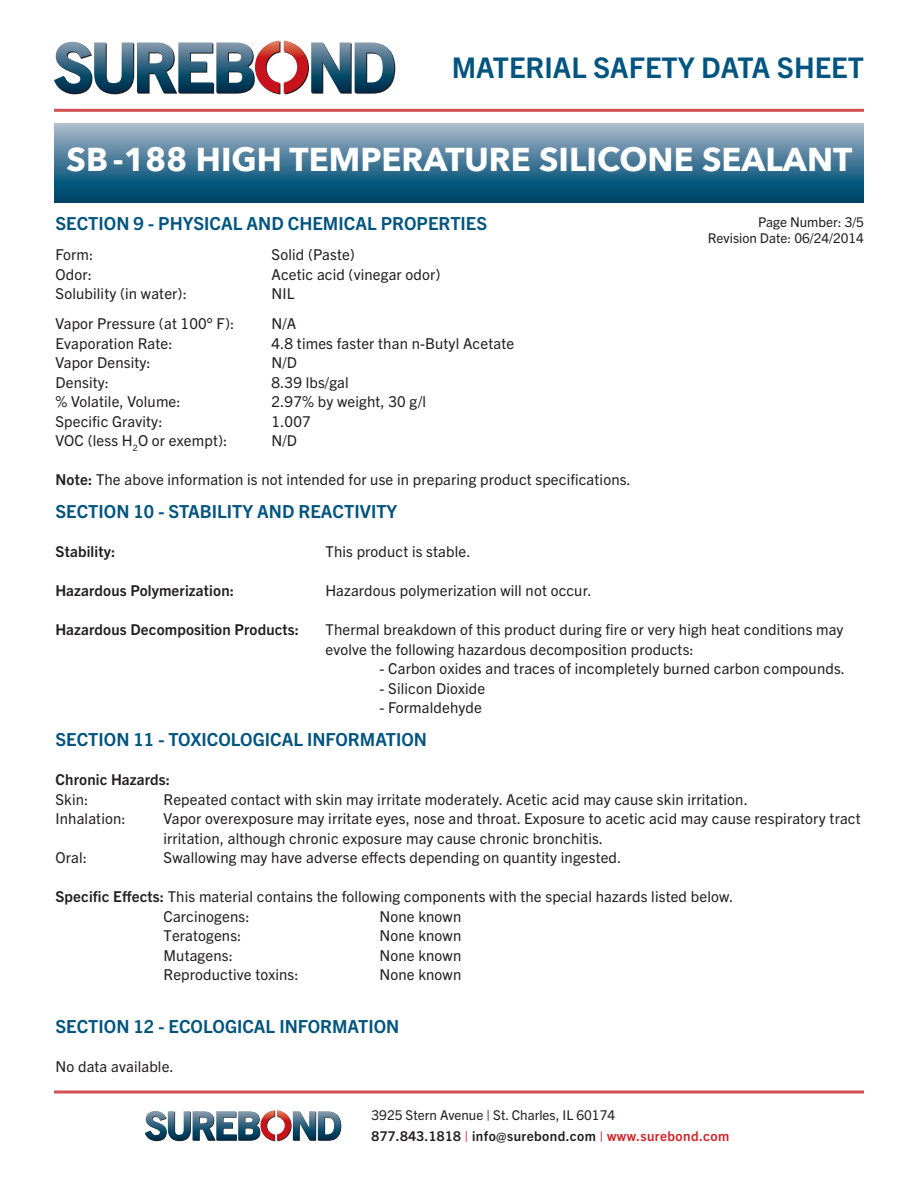
<style>
.page{position:relative;width:918px;height:1188px;background:#fff}
.page>*{position:absolute;margin:0;border:0;box-sizing:border-box;transform-origin:0 0}
.t1{font:700 33px "Avenir Next";color:#fff}
.t2{font:700 28.5px "Trade Gothic Next LT Pro";color:#005480}
.t3{font:700 18px "Trade Gothic Next LT Pro";color:#005480}
.t4{font:15px/19.5px "Trade Gothic Next LT Pro";letter-spacing:.01em;color:#231f20}
.t5{font:700 15px "Trade Gothic Next LT Pro";letter-spacing:.01em;color:#231f20}
.t6{font:13.5px/21px "Trade Gothic Next LT Pro";color:#231f20}
.s1{font-weight:700}
.s2{font-weight:700;color:#d1232a}
</style>
<div class="page">
<svg style="left:54px;top:41px;width:341px;height:53px"></svg>
<svg style="left:54px;top:123px;width:810px;height:79px;background:#467a97"></svg>
<hr style="left:54px;top:109px;width:810px;height:3px;background:#d34f53">
<svg style="left:54px;top:1090px;width:810px;height:4px;background:#dd7a7d"></svg>
<svg style="left:145px;top:1110px;width:196px;height:31px"></svg>
<h2 class="t2" style="left:452px;top:48px;width:414px">MATERIAL SAFETY DATA SHEET</h2>
<h1 class="t1" style="left:67px;top:131px;width:787px">SB -188 HIGH TEMPERATURE SILICONE SEALANT</h1>
<p class="t3" style="left:55px;top:211px;width:433px">SECTION 9 - PHYSICAL AND CHEMICAL PROPERTIES</p>
<p class="t4" style="left:55px;top:244px;width:39px">Form:</p>
<p class="t4" style="left:271px;top:244px;width:85px">Solid (Paste)</p>
<p class="t4" style="left:55px;top:263px;width:38px">Odor:</p>
<p class="t4" style="left:271px;top:263px;width:171px">Acetic acid (vinegar odor)</p>
<p class="t4" style="left:55px;top:283px;width:133px">Solubility (in water):</p>
<p class="t4" style="left:271px;top:283px;width:25px">NIL</p>
<p class="t4" style="left:55px;top:313px;width:180px">Vapor Pressure (at 100° F):</p>
<p class="t4" style="left:271px;top:313px;width:26px">N/A</p>
<p class="t4" style="left:55px;top:332px;width:119px">Evaporation Rate:</p>
<p class="t4" style="left:271px;top:332px;width:244px">4.8 times faster than n-Butyl Acetate</p>
<p class="t4" style="left:55px;top:352px;width:97px">Vapor Density:</p>
<p class="t4" style="left:271px;top:352px;width:27px">N/D</p>
<p class="t4" style="left:55px;top:371px;width:55px">Density:</p>
<p class="t4" style="left:271px;top:371px;width:79px">8.39 lbs/gal</p>
<p class="t4" style="left:55px;top:391px;width:127px">% Volatile, Volume:</p>
<p class="t4" style="left:271px;top:391px;width:156px">2.97% by weight, 30 g/l</p>
<p class="t4" style="left:55px;top:410px;width:109px">Specific Gravity:</p>
<p class="t4" style="left:271px;top:410px;width:41px">1.007</p>
<p class="t4" style="left:55px;top:430px;width:173px">VOC (less H<sub>2</sub>O or exempt):</p>
<p class="t4" style="left:272px;top:430px;width:27px">N/D</p>
<p class="t4" style="left:56px;top:469px;width:577px"><span class="s1">Note:</span> The above information is not intended for use in preparing product specifications.</p>
<p class="t3" style="left:55px;top:499px;width:343px">SECTION 10 - STABILITY AND REACTIVITY</p>
<p class="t5" style="left:55px;top:541px;width:61px">Stability:</p>
<p class="t4" style="left:325px;top:541px;width:147px">This product is stable.</p>
<p class="t5" style="left:55px;top:580px;width:180px">Hazardous Polymerization:</p>
<p class="t4" style="left:325px;top:580px;width:268px">Hazardous polymerization will not occur.</p>
<p class="t5" style="left:55px;top:619px;width:245px">Hazardous Decomposition Products:</p>
<p class="t4" style="left:325px;top:619px;width:520px">Thermal breakdown of this product during fire or very high heat conditions may evolve the following hazardous decomposition products:</p>
<p class="t4" style="left:379px;top:658px;width:467px">- Carbon oxides and traces of incompletely burned carbon compounds.</p>
<p class="t4" style="left:379px;top:677px;width:107px">- Silicon Dioxide</p>
<p class="t4" style="left:379px;top:697px;width:104px">- Formaldehyde</p>
<p class="t3" style="left:55px;top:727px;width:373px">SECTION 11 - TOXICOLOGICAL INFORMATION</p>
<p class="t5" style="left:55px;top:769px;width:116px">Chronic Hazards:</p>
<p class="t4" style="left:55px;top:788px;width:34px">Skin:</p>
<p class="t4" style="left:163px;top:788px;width:586px">Repeated contact with skin may irritate moderately. Acetic acid may cause skin irritation.</p>
<p class="t4" style="left:55px;top:808px;width:72px">Inhalation:</p>
<p class="t4" style="left:163px;top:808px;width:699px">Vapor overexposure may irritate eyes, nose and throat. Exposure to acetic acid may cause respiratory tract irritation, although chronic exposure may cause chronic bronchitis.</p>
<p class="t4" style="left:55px;top:847px;width:33px">Oral:</p>
<p class="t4" style="left:163px;top:847px;width:459px">Swallowing may have adverse effects depending on quantity ingested.</p>
<p class="t4" style="left:163px;top:886px;width:572px;text-indent:-108px"><span class="s1">Specific Effects:</span> This material contains the following components with the special hazards listed below.<br>Carcinogens:</p>
<p class="t6" style="left:708px;top:213px;width:158px;line-height:16.2px;text-align:right">Page Number: 3/5<br>Revision Date: 06/24/2014</p>
<p class="t4" style="left:379px;top:905px;width:83px">None known</p>
<p class="t4" style="left:163px;top:925px;width:80px">Teratogens:</p>
<p class="t4" style="left:379px;top:925px;width:83px">None known</p>
<p class="t4" style="left:163px;top:944px;width:71px">Mutagens:</p>
<p class="t4" style="left:379px;top:944px;width:83px">None known</p>
<p class="t4" style="left:163px;top:964px;width:137px">Reproductive toxins:</p>
<p class="t4" style="left:379px;top:964px;width:83px">None known</p>
<p class="t3" style="left:55px;top:1013px;width:345px">SECTION 12 - ECOLOGICAL INFORMATION</p>
<p class="t4" style="left:55px;top:1055px;width:120px">No data available.</p>
<p class="t6" style="left:372px;top:1103px;width:359px">3925 Stern Avenue | St. Charles, IL 60174<br><span class="s1">877.843.1818</span> <span class="s2">|</span> <span class="s1">info@surebond.com</span> <span class="s2">| www.surebond.com</span></p>
</div>
